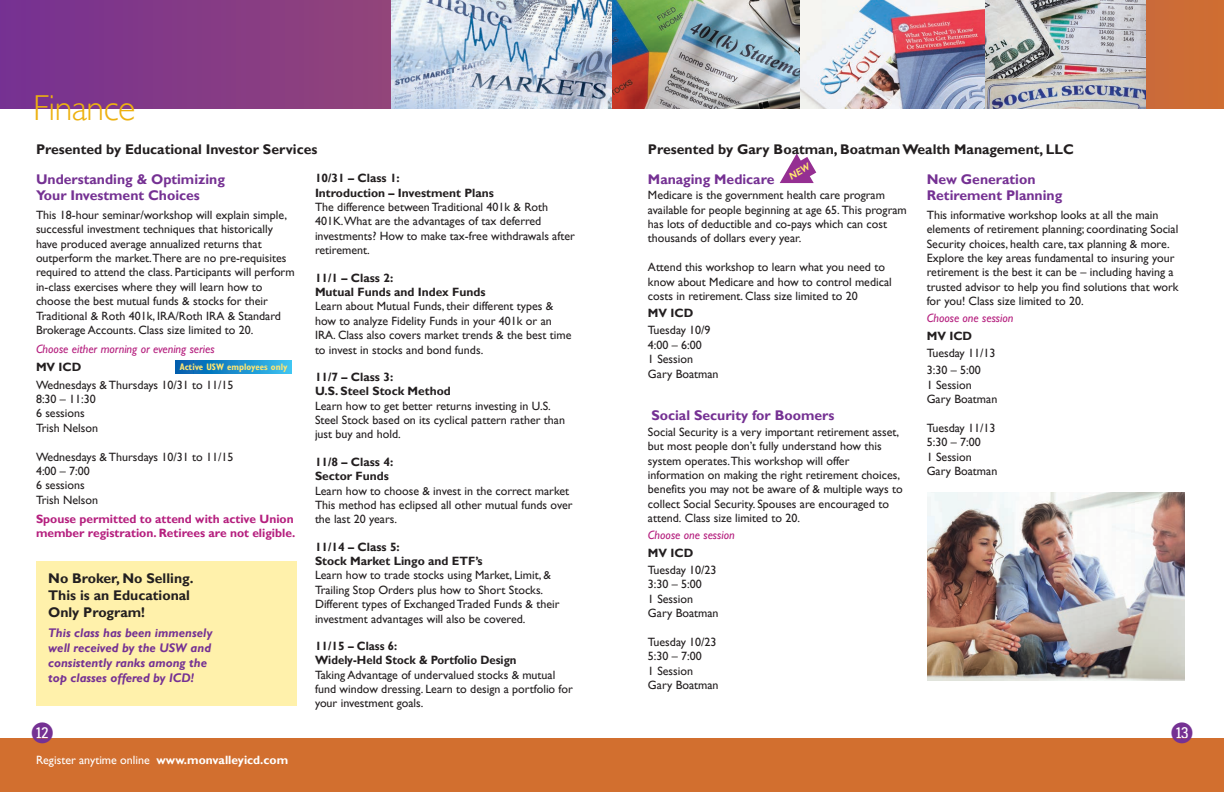
<style>
.page{position:relative;width:1224px;height:792px;background:#fff}
.page>*{position:absolute;margin:0;border:0;box-sizing:border-box;transform-origin:0 0}
.t1{font:300 36px "Gill Sans";letter-spacing:-.015em;color:#edb110}
.t2{font:28px "Fyra Numeric Circle Closed";color:#753193}
.t3{font:700 14px/16.8px "Gill Sans";color:#231f20}
.t4{font:700 14px/16.8px "Gill Sans";color:#753193}
.t5{font:italic 700 12.5px/15px "Gill Sans";color:#753193}
.t6{font:12px/14.4px "Gill Sans";color:#231f20}
.t7{font:700 12px/14.4px "Gill Sans";color:#231f20}
.t8{font:700 12px/14.4px "Gill Sans";color:#b51f7e}
.t9{font:italic 12px "Gill Sans";color:#b51f7e}
.t10{font:12px "Gill Sans";color:#fff}
.t11{font:700 condensed 9.3px "Gill Sans";color:#ffe672}
.s1{font-weight:700}
</style>
<div class="page">
<svg style="left:0;top:0;width:1224px;height:109px;background:#904278"></svg>
<div style="left:36px;top:561px;width:261px;height:144px;background:#fff1ab"></div>
<img style="left:392px;top:0;width:754px;height:109px">
<div style="left:0;top:739px;width:1224px;height:53px;background:#d26f2f"></div>
<img style="left:928px;top:493px;width:256px;height:188px">
<svg style="left:175px;top:361px;width:116px;height:13px;background:#1a8ccc"></svg>
<svg style="left:800px;top:157px;width:16px;height:20px"></svg>
<h1 class="t1" style="left:33px;top:88px;width:104px">Finance</h1>
<p class="t3" style="left:36px;top:141px;width:283px">Presented by Educational Investor Services</p>
<p class="t4" style="left:36px;top:171px;width:191px">Understanding &amp; Optimizing<br>Your Investment Choices</p>
<p class="t6" style="left:36px;top:208px;width:260px">This 18-hour seminar/workshop will explain simple, successful investment techniques that historically have produced average annualized returns that outperform the market.There are no pre-requisites required to attend the class. Participants will perform in-class exercises where they will learn how to choose the best mutual funds &amp; stocks for their Traditional &amp; Roth 401k, IRA/Roth IRA &amp; Standard Brokerage Accounts. Class size limited to 20.</p>
<p class="t9" style="left:36px;top:342px;width:180px">Choose either morning or evening series</p>
<p class="t7" style="left:36px;top:360px;width:47px">MV ICD</p>
<p class="t6" style="left:36px;top:378px;width:199px">Wednesdays &amp; Thursdays 10/31 to 11/15<br>8:30 – 11:30<br>6 sessions<br>Trish Nelson</p>
<p class="t6" style="left:36px;top:450px;width:199px">Wednesdays &amp; Thursdays 10/31 to 11/15<br>4:00 – 7:00<br>6 sessions<br>Trish Nelson</p>
<p class="t8" style="left:36px;top:511px;width:261px">Spouse permitted to attend with active Union member registration. Retirees are not eligible.</p>
<p class="t3" style="left:48px;top:570px;width:147px">No Broker, No Selling.<br>This is an Educational<br>Only Program!</p>
<p class="t5" style="left:48px;top:625px;width:166px">This class has been immensely well received by the USW and consistently ranks among the top classes offered by ICD!</p>
<p class="t11" style="left:180px;top:361px;width:109px">Active USW employees only</p>
<p class="t7" style="left:315px;top:171px;width:181px">10/31 – Class 1:<br>Introduction – Investment Plans</p>
<p class="t6" style="left:315px;top:200px;width:261px">The difference between Traditional 401k &amp; Roth 401K.What are the advantages of tax deferred investments? How to make tax-free withdrawals after retirement.</p>
<p class="t7" style="left:315px;top:270px;width:172px">11/1 – Class 2:<br>Mutual Funds and Index Funds</p>
<p class="t6" style="left:315px;top:299px;width:258px">Learn about Mutual Funds, their different types &amp; how to analyze Fidelity Funds in your 401k or an IRA. Class also covers market trends &amp; the best time to invest in stocks and bond funds.</p>
<p class="t7" style="left:315px;top:370px;width:137px">11/7 – Class 3:<br>U.S. Steel Stock Method</p>
<p class="t6" style="left:315px;top:398px;width:252px">Learn how to get better returns investing in U.S.<br>Steel Stock based on its cyclical pattern rather than just buy and hold.</p>
<p class="t7" style="left:315px;top:454px;width:80px">11/8 – Class 4:<br>Sector Funds</p>
<p class="t6" style="left:315px;top:483px;width:259px">Learn how to choose &amp; invest in the correct market<br>This method has eclipsed all other mutual funds over the last 20 years.</p>
<p class="t7" style="left:315px;top:539px;width:169px">11/14 – Class 5:<br>Stock Market Lingo and ETF’s</p>
<p class="t6" style="left:315px;top:568px;width:246px">Learn how to trade stocks using Market, Limit, &amp; Trailing Stop Orders plus how to Short Stocks.<br>Different types of Exchanged Traded Funds &amp; their investment advantages will also be covered.</p>
<p class="t7" style="left:315px;top:639px;width:203px">11/15 – Class 6:<br>Widely-Held Stock &amp; Portfolio Design</p>
<p class="t6" style="left:315px;top:668px;width:259px">Taking Advantage of undervalued stocks &amp; mutual fund window dressing. Learn to design a portfolio for your investment goals.</p>
<p class="t3" style="left:648px;top:140px;width:427px">Presented by Gary Boatman, Boatman Wealth Management, LLC</p>
<p class="t4" style="left:648px;top:171px;width:128px">Managing Medicare</p>
<p class="t6" style="left:648px;top:188px;width:260px">Medicare is the government health care program available for people beginning at age 65. This program has lots of deductible and co-pays which can cost thousands of dollars every year.</p>
<p class="t6" style="left:648px;top:260px;width:245px">Attend this workshop to learn what you need to know about Medicare and how to control medical costs in retirement. Class size limited to 20</p>
<p class="t7" style="left:648px;top:306px;width:47px">MV ICD</p>
<p class="t6" style="left:648px;top:323px;width:72px">Tuesday 10/9<br>4:00 – 6:00<br>1 Session<br>Gary Boatman</p>
<p class="t4" style="left:651px;top:407px;width:185px">Social Security for Boomers</p>
<p class="t6" style="left:648px;top:425px;width:256px">Social Security is a very important retirement asset, but most people don’t fully understand how this system operates.This workshop will offer information on making the right retirement choices, benefits you may not be aware of &amp; multiple ways to collect Social Security. Spouses are encouraged to attend. Class size limited to 20.</p>
<p class="t9" style="left:648px;top:529px;width:88px">Choose one session</p>
<p class="t7" style="left:648px;top:545px;width:47px">MV ICD</p>
<p class="t6" style="left:648px;top:563px;width:72px">Tuesday 10/23<br>3:30 – 5:00<br>1 Session<br>Gary Boatman</p>
<p class="t6" style="left:648px;top:635px;width:72px">Tuesday 10/23<br>5:30 – 7:00<br>1 Session<br>Gary Boatman</p>
<p class="t4" style="left:927px;top:171px;width:137px">New Generation<br>Retirement Planning</p>
<p class="t6" style="left:927px;top:208px;width:253px">This informative workshop looks at all the main elements of retirement planning; coordinating Social Security choices, health care, tax planning &amp; more.<br>Explore the key areas fundamental to insuring your retirement is the best it can be – including having a trusted advisor to help you find solutions that work for you! Class size limited to 20.</p>
<p class="t9" style="left:927px;top:312px;width:88px">Choose one session</p>
<p class="t7" style="left:927px;top:328px;width:47px">MV ICD</p>
<p class="t6" style="left:927px;top:344px;width:70px;line-height:17.3px">Tuesday 11/13<br>3:30 – 5:00</p>
<p class="t6" style="left:927px;top:378px;width:72px">1 Session<br>Gary Boatman</p>
<p class="t6" style="left:927px;top:421px;width:72px">Tuesday 11/13<br>5:30 – 7:00<br>1 Session<br>Gary Boatman</p>
<h2 class="t2" style="left:31px;top:717px;width:25px">e</h2>
<h2 class="t2" style="left:1170px;top:717px;width:25px">r</h2>
<p class="t10" style="left:36px;top:753px;width:254px">Register anytime online <span class="s1">www.monvalleyicd.com</span></p>
</div>
